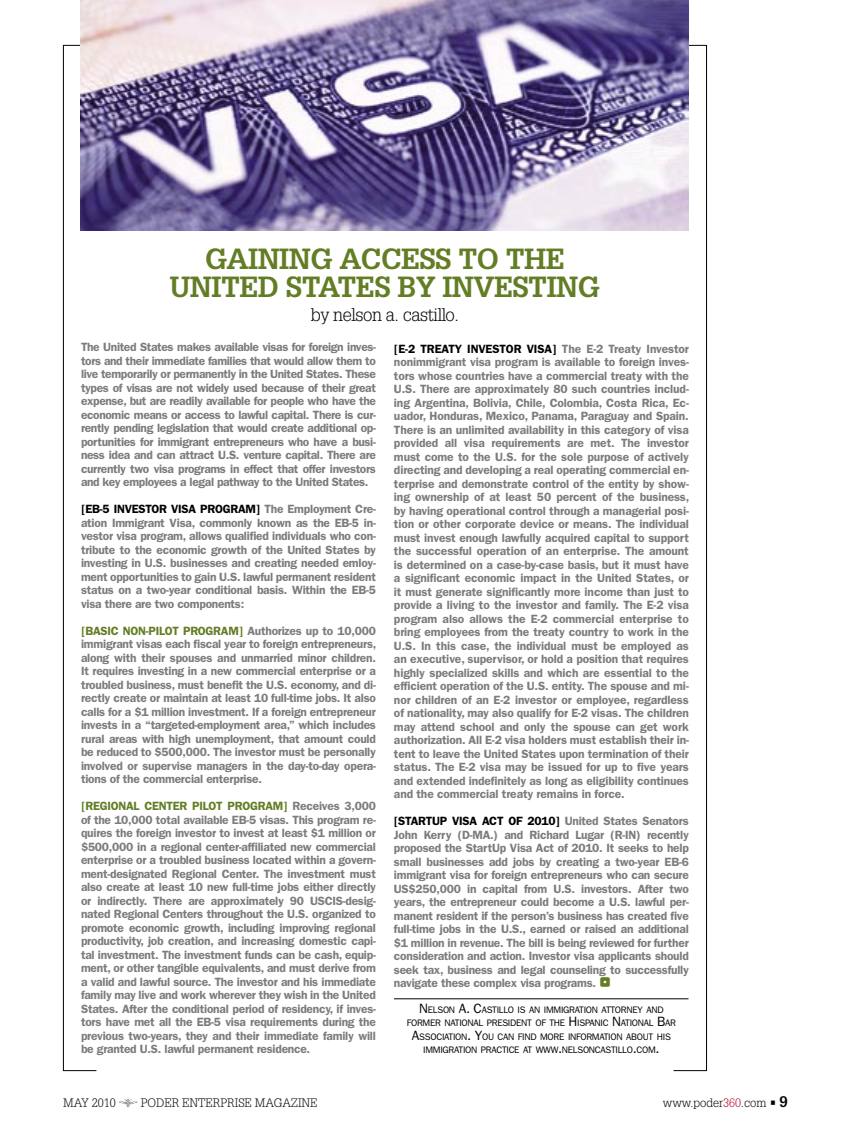
<style>
.page{position:relative;width:851px;height:1134px;background:#fff}
.page>*{position:absolute;margin:0;border:0;box-sizing:border-box;transform-origin:0 0}
.t1{font:700 28.5px "Glypha";letter-spacing:-.02em;color:#627d24}
.t2{font:300 18px "Glypha";letter-spacing:-.02em;color:#000}
.t3{font:600 12px/13.5px "Franklin Gothic";letter-spacing:-.02em;color:#7c7c7c;text-align:justify}
.t4{font:300 12px "Glypha";color:#000}
.t5{font:9.45px "Franklin Gothic";letter-spacing:-.03em;color:#000}
.s1{color:#000}
.s2{color:#627d24}
.s3{font-family:"Button Bonus Rounded Negative";font-weight:400;color:#627d24}
.s4{font-size:13.5px}
.s5{font-family:"Type Embellishments One Plain";font-weight:400}
.s6{color:#b0062a}
.s7{font-weight:700}
.s8{font-weight:700;font-size:15px}
</style>
<div class="page">
<hr style="left:63px;top:45px;width:1px;height:1026px;background:#000">
<hr style="left:63px;top:45px;width:33px;height:1px;background:#000">
<hr style="left:63px;top:1070px;width:33px;height:1px;background:#000">
<hr style="left:706px;top:45px;width:1px;height:1026px;background:#000">
<hr style="left:673px;top:45px;width:33px;height:1px;background:#000">
<hr style="left:673px;top:1070px;width:33px;height:1px;background:#000">
<hr style="left:394px;top:999px;width:294px;height:1px;background:#000">
<img style="left:80px;top:0;width:608px;height:231px">
<p class="t1" style="left:205px;top:241px;width:361px">GAINING ACCESS TO THE</p>
<p class="t1" style="left:170px;top:269px;width:431px">UNITED STATES BY INVESTING</p>
<p class="t2" style="left:311px;top:304px;width:150px">by nelson a. castillo.</p>
<p class="t3" style="left:81px;top:340px;width:296px">The United States makes available visas for foreign inves&shy;tors and their immediate families that would allow them to live temporarily or permanently in the United States. These types of visas are not widely used because of their great expense, but are readily available for people who have the economic means or access to lawful capital. There is cur&shy;rently pending legislation that would create additional op&shy;portunities for immigrant entrepreneurs who have a busi&shy;ness idea and can attract U.S. venture capital. There are currently two visa programs in effect that offer investors and key employees a legal pathway to the United States.</p>
<p class="t3" style="left:81px;top:502px;width:296px"><span class="s1">[EB-5 INVESTOR VISA PROGRAM]</span> The Employment Cre&shy;ation Immigrant Visa, commonly known as the EB-5 in&shy;vestor visa program, allows qualified individuals who con&shy;tribute to the economic growth of the United States by investing in U.S. businesses and creating needed emloy&shy;ment opportunities to gain U.S. lawful permanent resident status on a two-year conditional basis. Within the EB-5 visa there are two components:</p>
<p class="t3" style="left:81px;top:624px;width:297px"><span class="s2">[BASIC NON-PILOT PROGRAM]</span> Authorizes up to 10,000 immigrant visas each fiscal year to foreign entrepreneurs, along with their spouses and unmarried minor children.<br>It requires investing in a new commercial enterprise or a troubled business, must benefit the U.S. economy, and di&shy;rectly create or maintain at least 10 full-time jobs. It also calls for a $1 million investment. If a foreign entrepreneur invests in a “targeted-employment area,” which includes rural areas with high unemployment, that amount could be reduced to $500,000. The investor must be personally involved or supervise managers in the day-to-day opera&shy;tions of the commercial enterprise.</p>
<p class="t3" style="left:81px;top:799px;width:296px"><span class="s2">[REGIONAL CENTER PILOT PROGRAM]</span> Receives 3,000 of the 10,000 total available EB-5 visas. This program re&shy;quires the foreign investor to invest at least $1 million or $500,000 in a regional center-affiliated new commercial enterprise or a troubled business located within a govern&shy;ment-designated Regional Center. The investment must also create at least 10 new full-time jobs either directly or indirectly. There are approximately 90 USCIS-desig&shy;nated Regional Centers throughout the U.S. organized to promote economic growth, including improving regional productivity, job creation, and increasing domestic capi&shy;tal investment. The investment funds can be cash, equip&shy;ment, or other tangible equivalents, and must derive from a valid and lawful source. The investor and his immediate family may live and work wherever they wish in the United States. After the conditional period of residency, if inves&shy;tors have met all the EB-5 visa requirements during the previous two-years, they and their immediate family will be granted U.S. lawful permanent residence.</p>
<p class="t3" style="left:394px;top:342px;width:297px"><span class="s1">[E-2 TREATY INVESTOR VISA]</span> The E-2 Treaty Investor nonimmigrant visa program is available to foreign inves&shy;tors whose countries have a commercial treaty with the U.S. There are approximately 80 such countries includ&shy;ing Argentina, Bolivia, Chile, Colombia, Costa Rica, Ec&shy;uador, Honduras, Mexico, Panama, Paraguay and Spain.<br>There is an unlimited availability in this category of visa provided all visa requirements are met. The investor must come to the U.S. for the sole purpose of actively directing and developing a real operating commercial en&shy;terprise and demonstrate control of the entity by show&shy;ing ownership of at least 50 percent of the business, by having operational control through a managerial posi&shy;tion or other corporate device or means. The individual must invest enough lawfully acquired capital to support the successful operation of an enterprise. The amount is determined on a case-by-case basis, but it must have a significant economic impact in the United States, or it must generate significantly more income than just to provide a living to the investor and family. The E-2 visa program also allows the E-2 commercial enterprise to bring employees from the treaty country to work in the U.S. In this case, the individual must be employed as an executive, supervisor, or hold a position that requires highly specialized skills and which are essential to the efficient operation of the U.S. entity. The spouse and mi&shy;nor children of an E-2 investor or employee, regardless of nationality, may also qualify for E-2 visas. The children may attend school and only the spouse can get work authorization. All E-2 visa holders must establish their in&shy;tent to leave the United States upon termination of their status. The E-2 visa may be issued for up to five years and extended indefinitely as long as eligibility continues and the commercial treaty remains in force.</p>
<p class="t3" style="left:394px;top:814px;width:296px"><span class="s1">[STARTUP VISA ACT OF 2010]</span> United States Senators John Kerry (D-MA.) and Richard Lugar (R-IN) recently proposed the StartUp Visa Act of 2010. It seeks to help small businesses add jobs by creating a two-year EB-6 immigrant visa for foreign entrepreneurs who can secure US$250,000 in capital from U.S. investors. After two years, the entrepreneur could become a U.S. lawful per&shy;manent resident if the person’s business has created five full-time jobs in the U.S., earned or raised an additional $1 million in revenue. The bill is being reviewed for further consideration and action. Investor visa applicants should seek tax, business and legal counseling to successfully navigate these complex visa programs. <span class="s3">z</span></p>
<p class="t5" style="left:419px;top:1004px;width:246px"><span class="s4">N</span>ELSON <span class="s4">A. C</span>ASTILLO IS AN IMMIGRATION ATTORNEY AND</p>
<p class="t5" style="left:407px;top:1017px;width:271px">FORMER NATIONAL PRESIDENT OF THE <span class="s4">H</span>ISPANIC <span class="s4">N</span>ATIONAL <span class="s4">B</span>AR</p>
<p class="t5" style="left:412px;top:1031px;width:260px"><span class="s4">A</span>SSOCIATION<span class="s4">. Y</span>OU CAN FIND MORE INFORMATION ABOUT HIS</p>
<p class="t5" style="left:423px;top:1044px;width:238px">IMMIGRATION PRACTICE AT WWW<span class="s4">.</span>NELSONCASTILLO<span class="s4">.</span>COM<span class="s4">.</span></p>
<p class="t4" style="left:63px;top:1096px;width:256px">MAY 2010 <span class="s5">8</span> PODER ENTERPRISE MAGAZINE</p>
<p class="t4" style="left:662px;top:1096px;width:127px">www.poder<span class="s6">360</span>.com <span class="s7">•</span> <span class="s8">9</span></p>
</div>
